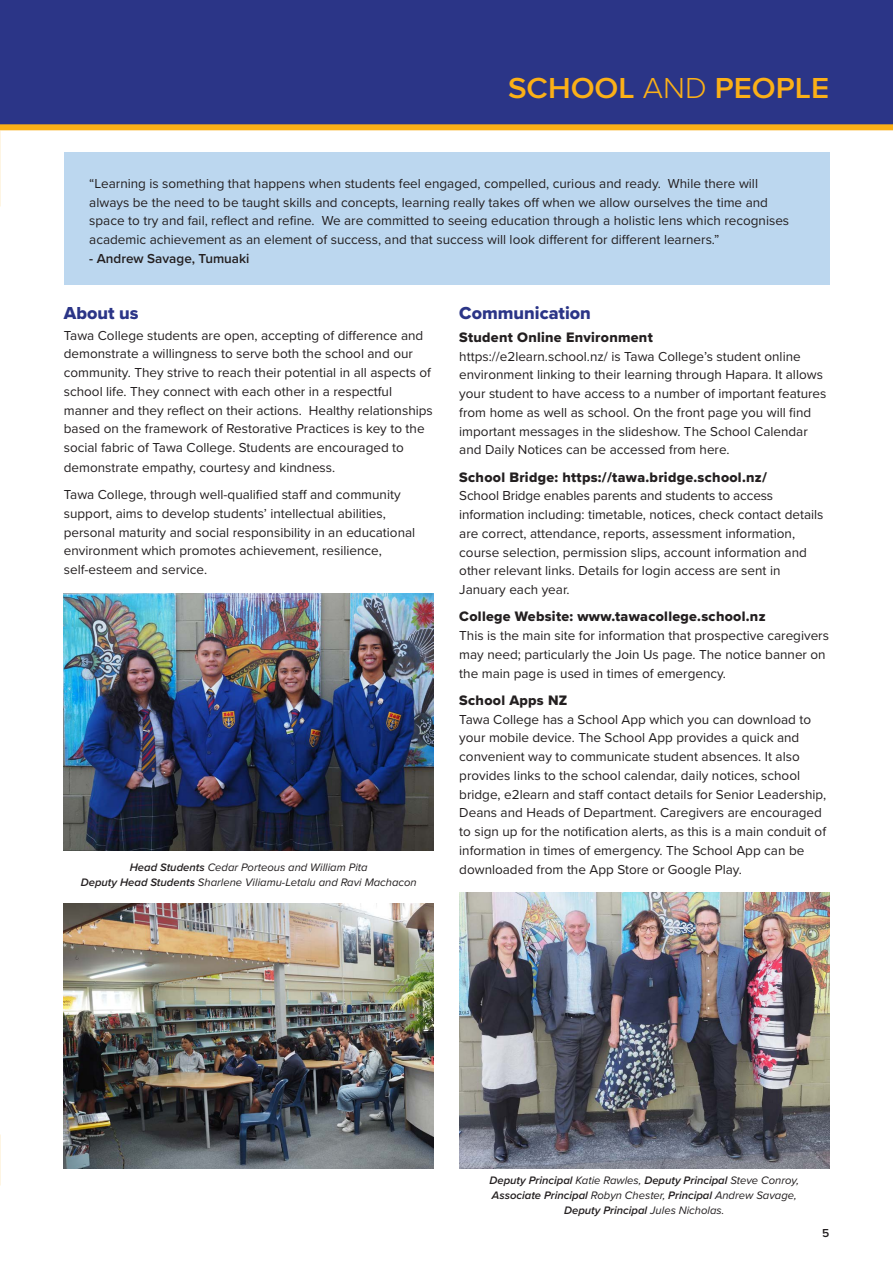
<style>
.page{position:relative;width:893px;height:1263px;background:#fff}
.page>*{position:absolute;margin:0;border:0;box-sizing:border-box;transform-origin:0 0}
.t1{font:600 30px "Proxima Nova";color:#fbb017;scale:1.04 1}
.t2{font:18px "Proxima Nova Extrabld";color:#2b3587}
.t3{font:14.25px "Proxima Nova Extrabld";letter-spacing:.02em;color:#231f20}
.t4{font:13.5px/18.8px "Proxima Nova";color:#231f20}
.t5{font:600 13.5px "Proxima Nova";color:#231f20}
.t6{font:600 12px "Proxima Nova";color:#231f20}
.t7{font:italic 600 11.25px/15px "Proxima Nova";color:#231f20;text-align:center}
.t8{font:italic 11.25px/15px "Proxima Nova";color:#231f20;text-align:center}
.s1{font-weight:300}
.s2{font-weight:600}
.s3{font-weight:400}
</style>
<div class="page">
<div style="left:0;top:0;width:893px;height:126px;background:#2b3587"></div>
<div style="left:0;top:124px;width:893px;height:6px;background:#fbb017"></div>
<img style="left:64px;top:904px;width:370px;height:264px">
<img style="left:64px;top:593px;width:370px;height:258px">
<div style="left:64px;top:152px;width:765px;height:133px;background:#bcd7ef"></div>
<img style="left:459px;top:892px;width:370px;height:276px">
<h1 class="t1" style="left:508px;top:65px;width:310px">SCHOOL <span class="s1">AND</span> PEOPLE</h1>
<p class="t4" style="left:89px;top:173px;width:701px">“Learning is something that happens when students feel engaged, compelled, curious and ready. While there will always be the need to be taught skills and concepts, learning really takes off when we allow ourselves the time and space to try and fail, reflect and refine. We are committed to seeing education through a holistic lens which recognises academic achievement as an element of success, and that success will look different for different learners.”</p>
<p class="t5" style="left:89px;top:248px;width:162px">- Andrew Savage, Tumuaki</p>
<h2 class="t2" style="left:64px;top:299px;width:76px">About us</h2>
<p class="t4" style="left:64px;top:325px;width:371px">Tawa College students are open, accepting of difference and demonstrate a willingness to serve both the school and our community. They strive to reach their potential in all aspects of school life. They connect with each other in a respectful manner and they reflect on their actions. Healthy relationships based on the framework of Restorative Practices is key to the social fabric of Tawa College. Students are encouraged to demonstrate empathy, courtesy and kindness.</p>
<p class="t4" style="left:64px;top:485px;width:353px">Tawa College, through well-qualified staff and community support, aims to develop students’ intellectual abilities, personal maturity and social responsibility in an educational environment which promotes achievement, resilience, self-esteem and service.</p>
<p class="t8" style="left:81px;top:859px;width:337px"><span class="s2">Head Students</span> Cedar Porteous and William Pita<br><span class="s2">Deputy Head Students</span> Sharlene Viliamu-Letalu and Ravi Machacon</p>
<h2 class="t2" style="left:459px;top:299px;width:133px">Communication</h2>
<p class="t3" style="left:459px;top:326px;width:195px">Student Online Environment</p>
<p class="t4" style="left:459px;top:346px;width:369px">https://e2learn.school.nz/ is Tawa College’s student online environment linking to their learning through Hapara. It allows your student to have access to a number of important features from home as well as school. On the front page you will find important messages in the slideshow. The School Calendar and Daily Notices can be accessed from here.</p>
<p class="t3" style="left:459px;top:466px;width:309px">School Bridge: https://tawa.bridge.school.nz/</p>
<p class="t4" style="left:459px;top:486px;width:366px">School Bridge enables parents and students to access information including: timetable, notices, check contact details are correct, attendance, reports, assessment information, course selection, permission slips, account information and other relevant links. Details for login access are sent in January each year.</p>
<p class="t3" style="left:459px;top:606px;width:308px">College Website: www.tawacollege.school.nz</p>
<p class="t4" style="left:459px;top:626px;width:371px">This is the main site for information that prospective caregivers may need; particularly the Join Us page. The notice banner on the main page is used in times of emergency.</p>
<p class="t3" style="left:459px;top:689px;width:110px">School Apps NZ</p>
<p class="t4" style="left:459px;top:709px;width:368px">Tawa College has a School App which you can download to your mobile device. The School App provides a quick and convenient way to communicate student absences. It also provides links to the school calendar, daily notices, school bridge, e2learn and staff contact details for Senior Leadership, Deans and Heads of Department. Caregivers are encouraged to sign up for the notification alerts, as this is a main conduit of information in times of emergency. The School App can be downloaded from the App Store or Google Play.</p>
<p class="t7" style="left:489px;top:1173px;width:311px">Deputy Principal <span class="s3">Katie Rawles,</span> Deputy Principal <span class="s3">Steve Conroy,<br></span>Associate Principal <span class="s3">Robyn Chester,</span> Principal <span class="s3">Andrew Savage,<br></span>Deputy Principal <span class="s3">Jules Nicholas.</span></p>
<p class="t6" style="left:822px;top:1224px;width:9px">5</p>
</div>
